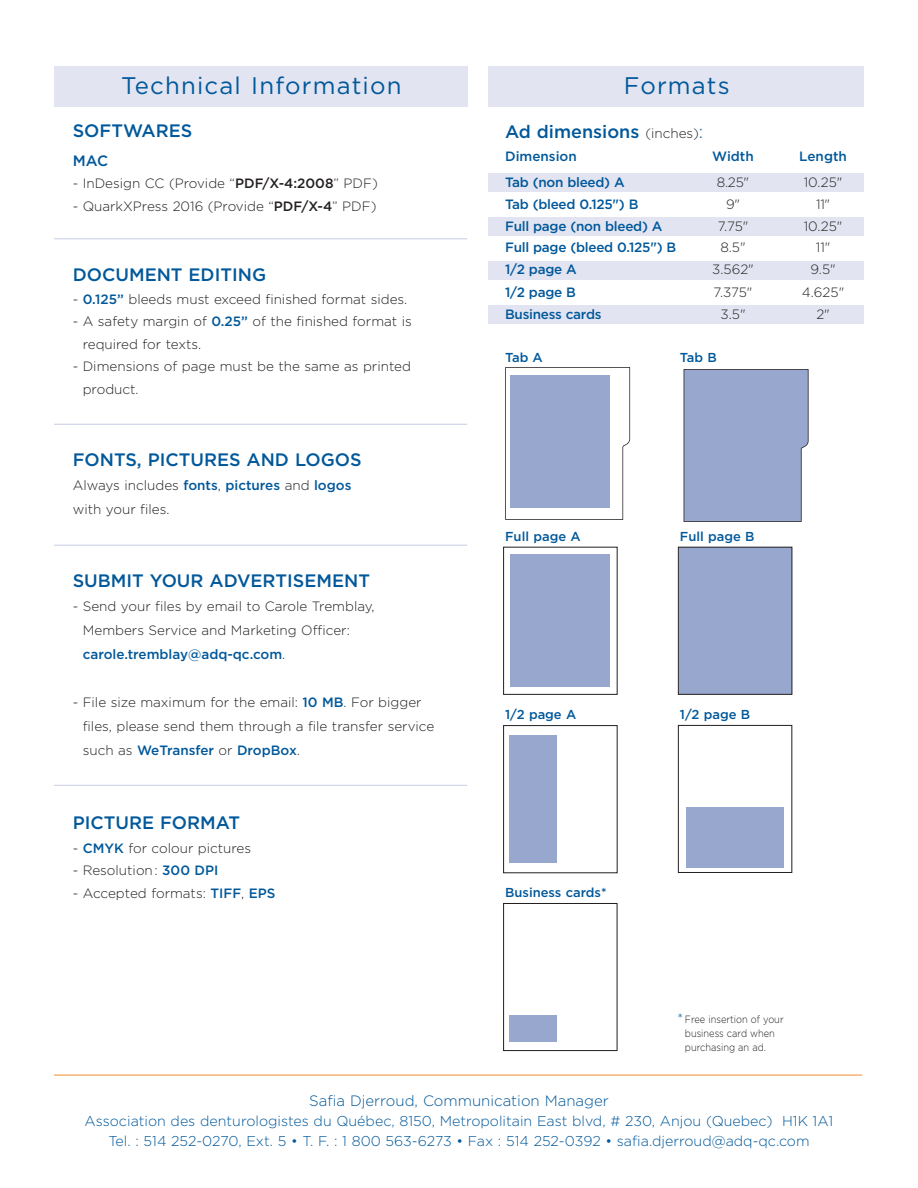
<style>
.page{position:relative;width:918px;height:1188px;background:#fff}
.page>*{position:absolute;margin:0;border:0;box-sizing:border-box;transform-origin:0 0}
.t1{font:24px "Gotham";letter-spacing:.05em;color:#01589a}
.t2{font:500 18px "Gotham";color:#01589a}
.t3{font:300 15px "Gotham";color:#01589a}
.t4{font:500 15px "Gotham";color:#01589a}
.t5{font:300 14.25px/20px "Gotham";color:#01589a;text-align:center}
.t6{font:300 13.5px/24px "Gotham";color:#231f20}
.t7{font:500 13.5px "Gotham";letter-spacing:-.02em;color:#01589a}
.t8{font:500 13.5px "Gotham";color:#01589a}
.t9{font:500 12.9px "Gotham";color:#01589a}
.t10{font:300 10.5px/14px "Gotham";color:#231f20;scale:.88 1}
.s1{font-weight:500}
.s2{font-weight:300;font-size:13.5px;color:#231f20}
.s3{font-weight:300}
.s4{font-weight:500;color:#01589a}
.s5{font-size:13.5px;color:#01589a}
</style>
<div class="page">
<hr style="left:54px;top:1075px;width:808px;height:1px;background:#f48d2b">
<div style="left:488px;top:66px;width:376px;height:40px;background:#e2e5f1"></div>
<div style="left:54px;top:66px;width:413px;height:40px;background:#e2e5f1"></div>
<hr style="left:54px;top:238px;width:413px;height:1px;background:#c7cde3">
<hr style="left:54px;top:424px;width:413px;height:1px;background:#c7cde3">
<hr style="left:54px;top:545px;width:413px;height:1px;background:#c7cde3">
<hr style="left:54px;top:785px;width:413px;height:1px;background:#c7cde3">
<div style="left:488px;top:173px;width:376px;height:19px;background:#e2e5f1"></div>
<div style="left:488px;top:217px;width:376px;height:19px;background:#e2e5f1"></div>
<div style="left:488px;top:261px;width:376px;height:18px;background:#e2e5f1"></div>
<div style="left:488px;top:305px;width:376px;height:19px;background:#e2e5f1"></div>
<div style="left:678px;top:725px;width:114px;height:148px;border:1px solid #231f20"></div>
<div style="left:686px;top:807px;width:98px;height:61px;background:#98a7cd"></div>
<div style="left:503px;top:725px;width:115px;height:148px;border:1px solid #231f20"></div>
<div style="left:510px;top:735px;width:47px;height:128px;background:#98a7cd"></div>
<div style="left:503px;top:903px;width:114px;height:148px;border:1px solid #231f20"></div>
<div style="left:510px;top:1015px;width:47px;height:27px;background:#98a7cd"></div>
<div style="left:503px;top:547px;width:115px;height:148px;border:1px solid #231f20"></div>
<div style="left:510px;top:554px;width:100px;height:133px;background:#98a7cd"></div>
<div style="left:679px;top:548px;width:113px;height:146px;background:#98a7cd"></div>
<div style="left:678px;top:547px;width:114px;height:148px;border:1px solid #231f20"></div>
<svg style="left:505px;top:367px;width:125px;height:153px"></svg>
<div style="left:684px;top:369px;width:125px;height:153px;background:#98a7cd"></div>
<div style="left:510px;top:375px;width:100px;height:133px;background:#98a7cd"></div>
<h1 class="t1" style="left:121px;top:72px;width:282px">Technical Information</h1>
<h1 class="t1" style="left:624px;top:72px;width:108px">Formats</h1>
<h2 class="t2" style="left:73px;top:121px;width:121px">SOFTWARES</h2>
<p class="t4" style="left:73px;top:152px;width:37px">MAC</p>
<p class="t6" style="left:73px;top:172px;width:307px">- InDesign CC (Provide “<span class="s1">PDF/X-4:2008</span>” PDF)</p>
<p class="t6" style="left:73px;top:194px;width:305px">- QuarkXPress 2016 (Provide “<span class="s1">PDF/X-4</span>” PDF)</p>
<h2 class="t2" style="left:505px;top:121px;width:200px">Ad dimensions <span class="s2">(inches)</span><span class="s3">:</span></h2>
<p class="t8" style="left:505px;top:148px;width:73px">Dimension</p>
<p class="t7" style="left:712px;top:148px;width:43px">Width</p>
<p class="t7" style="left:799px;top:148px;width:49px">Length</p>
<p class="t7" style="left:505px;top:175px;width:121px">Tab (non bleed) A</p>
<p class="t6" style="left:717px;top:170px;width:34px">8.25"</p>
<p class="t6" style="left:804px;top:170px;width:40px">10.25"</p>
<p class="t7" style="left:505px;top:196px;width:135px">Tab (bleed 0.125") B</p>
<p class="t6" style="left:726px;top:192px;width:15px">9"</p>
<p class="t6" style="left:816px;top:192px;width:16px">11"</p>
<p class="t7" style="left:505px;top:218px;width:159px">Full page (non bleed) A</p>
<p class="t6" style="left:718px;top:214px;width:32px">7.75"</p>
<p class="t6" style="left:804px;top:214px;width:40px">10.25"</p>
<p class="t7" style="left:505px;top:240px;width:173px">Full page (bleed 0.125") B</p>
<p class="t6" style="left:720px;top:236px;width:27px">8.5"</p>
<p class="t6" style="left:816px;top:236px;width:16px">11"</p>
<p class="t7" style="left:505px;top:262px;width:73px">1/2 page A</p>
<p class="t6" style="left:712px;top:257px;width:43px">3.562"</p>
<p class="t6" style="left:810px;top:257px;width:27px">9.5"</p>
<p class="t7" style="left:505px;top:285px;width:72px">1/2 page B</p>
<p class="t6" style="left:714px;top:281px;width:40px">7.375"</p>
<p class="t6" style="left:802px;top:281px;width:44px">4.625"</p>
<p class="t7" style="left:505px;top:307px;width:98px">Business cards</p>
<p class="t6" style="left:721px;top:302px;width:27px">3.5"</p>
<p class="t6" style="left:816px;top:302px;width:15px">2"</p>
<h2 class="t2" style="left:73px;top:265px;width:195px">DOCUMENT EDITING</h2>
<p class="t6" style="left:73px;top:287px;width:336px">- <span class="s4">0.125”</span> bleeds must exceed finished format sides.</p>
<p class="t6" style="left:83px;top:311px;width:331px;line-height:22.5px;text-indent:-10px">- A safety margin of <span class="s4">0.25”</span> of the finished format is required for texts.</p>
<p class="t6" style="left:83px;top:356px;width:330px;line-height:22.5px;text-indent:-10px">- Dimensions of page must be the same as printed product.</p>
<p class="t9" style="left:505px;top:350px;width:39px">Tab A</p>
<p class="t9" style="left:680px;top:350px;width:38px">Tab B</p>
<h2 class="t2" style="left:73px;top:449px;width:290px">FONTS, PICTURES AND LOGOS</h2>
<p class="t6" style="left:73px;top:473px;width:280px">Always includes <span class="s4">fonts</span>, <span class="s4">pictures</span> and <span class="s4">logos </span>with your files.</p>
<h2 class="t2" style="left:73px;top:571px;width:299px">SUBMIT YOUR ADVERTISEMENT</h2>
<p class="t6" style="left:83px;top:595px;width:294px;text-indent:-10px">- Send your files by email to Carole Tremblay,<br>Members Service and Marketing Officer: <span class="s4">carole.tremblay@adq-qc.com</span>.</p>
<p class="t6" style="left:83px;top:691px;width:353px;text-indent:-10px">- File size maximum for the email: <span class="s4">10 MB</span>. For bigger files, please send them through a file transfer service such as <span class="s4">WeTransfer</span> or <span class="s4">DropBox</span>.</p>
<h2 class="t2" style="left:73px;top:812px;width:169px">PICTURE FORMAT</h2>
<p class="t6" style="left:73px;top:836px;width:180px">- <span class="s4">CMYK</span> for colour pictures</p>
<p class="t6" style="left:73px;top:859px;width:147px">- Resolution: <span class="s4">300 DPI</span></p>
<p class="t6" style="left:73px;top:881px;width:204px">- Accepted formats: <span class="s4">TIFF</span>, <span class="s4">EPS</span></p>
<p class="t9" style="left:505px;top:529px;width:77px">Full page A</p>
<p class="t9" style="left:680px;top:529px;width:76px">Full page B</p>
<p class="t9" style="left:505px;top:707px;width:73px">1/2 page A</p>
<p class="t9" style="left:680px;top:707px;width:72px">1/2 page B</p>
<p class="t9" style="left:505px;top:885px;width:103px">Business cards*</p>
<p class="t10" style="left:685px;top:1012px;width:114px;text-indent:-7px"><span class="s5">*</span> Free insertion of your business card when purchasing an ad.</p>
<p class="t3" style="left:309px;top:1092px;width:301px">Safia Djerroud, Communication Manager</p>
<p class="t5" style="left:85px;top:1111px;width:750px">Association des denturologistes du Québec, 8150, Metropolitain East blvd, # 230, Anjou (Quebec) H1K 1A1<br>Tel. : 514 252-0270, Ext. 5 • T. F. : 1 800 563-6273 • Fax : 514 252-0392 • safia.djerroud@adq-qc.com</p>
</div>
